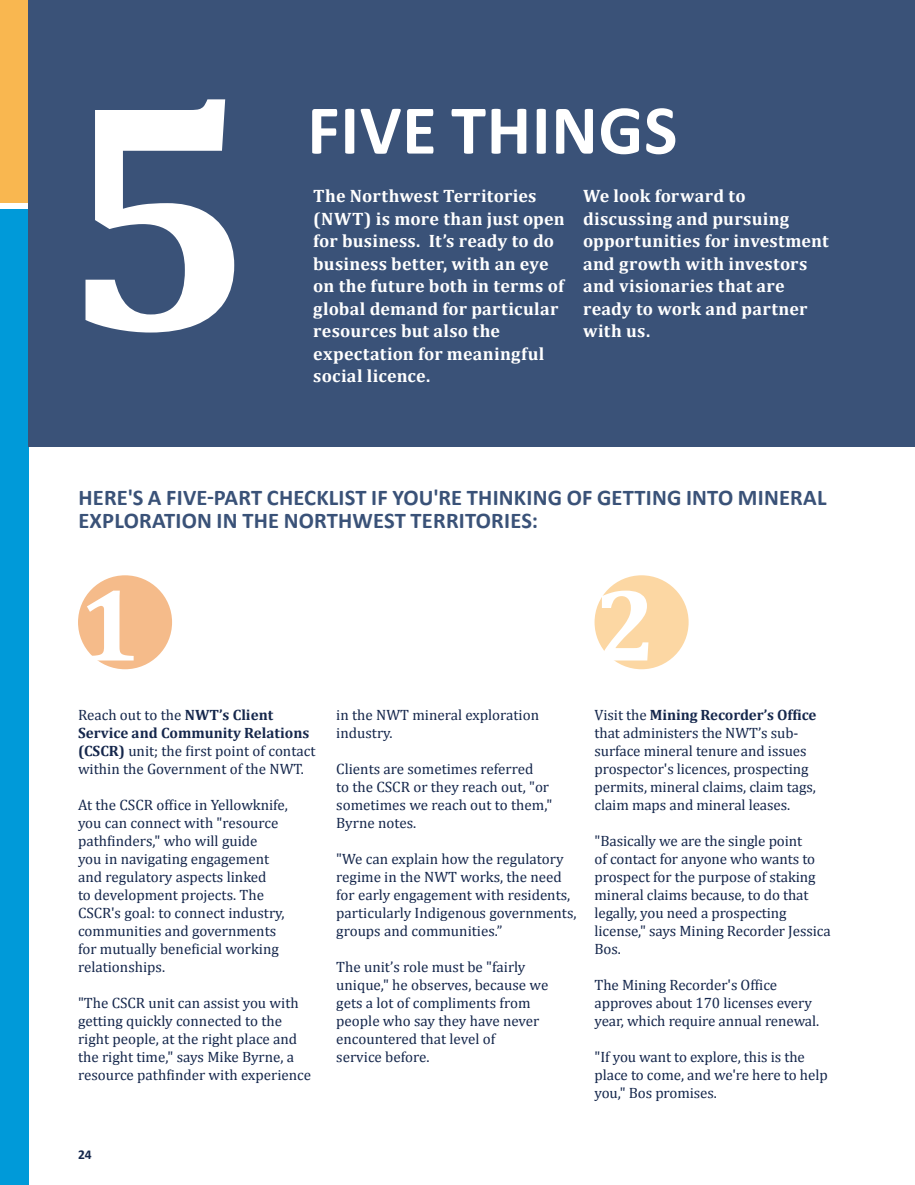
<style>
.page{position:relative;width:915px;height:1185px;background:#fff}
.page>*{position:absolute;margin:0;border:0;box-sizing:border-box;transform-origin:0 0}
.t1{font:700 330px "Cambria";color:#fff}
.t2{font:700 70.5px "Calibri";letter-spacing:.01em;color:#fff}
.t3{font:700 22.5px/22.5px "Calibri";letter-spacing:.01em;color:#3a5278}
.t4{font:700 18px/22.5px "Cambria";letter-spacing:.015em;color:#fff}
.t5{font:15px/18px "Cambria";color:#15274c}
.t6{font:700 13.5px "Calibri";color:#15274c}
.s1{font-weight:700}
</style>
<div class="page">
<div style="left:0;top:209px;width:28px;height:976px;background:#009ad9"></div>
<div style="left:0;top:0;width:28px;height:202px;background:#f9b750"></div>
<div style="left:29px;top:0;width:885px;height:447px;background:#3a5278"></div>
<div style="left:78px;top:575px;width:94px;height:94px;background:#f5bb8a;border-radius:50%"></div>
<svg style="left:87px;top:591px;width:47px;height:69px"></svg>
<div style="left:594px;top:575px;width:94px;height:94px;background:#fcd7a3;border-radius:50%"></div>
<svg style="left:600px;top:591px;width:48px;height:69px"></svg>
<h1 class="t1" style="left:60px;top:16px;width:197px">5</h1>
<h2 class="t2" style="left:307px;top:80px;width:371px">FIVE THINGS</h2>
<p class="t4" style="left:313px;top:184px;width:253px">The Northwest Territories (NWT) is more than just open for business. It’s ready to do business better, with an eye on the future both in terms of global demand for particular resources but also the expectation for meaningful social licence.</p>
<p class="t4" style="left:582px;top:184px;width:247px">We look forward to discussing and pursuing opportunities for investment and growth with investors and visionaries that are ready to work and partner</p>
<p class="t4" style="left:582px;top:319px;width:69px">with us.</p>
<h3 class="t3" style="left:78px;top:486px;width:749px">HERE'S A FIVE-PART CHECKLIST IF YOU'RE THINKING OF GETTING INTO MINERAL<br>EXPLORATION IN THE NORTHWEST TERRITORIES:</h3>
<p class="t5" style="left:78px;top:706px;width:239px">Reach out to the <span class="s1">NWT’s Client Service and Community Relations (CSCR)</span> unit; the first point of contact within the Government of the NWT.</p>
<p class="t5" style="left:78px;top:796px;width:211px">At the CSCR office in Yellowknife, you can connect with "resource pathfinders," who will guide<br>you in navigating engagement and regulatory aspects linked<br>to development projects. The<br>CSCR's goal: to connect industry, communities and governments for mutually beneficial working relationships.</p>
<p class="t5" style="left:78px;top:994px;width:234px">"The CSCR unit can assist you with getting quickly connected to the right people, at the right place and the right time," says Mike Byrne, a resource pathfinder with experience</p>
<p class="t6" style="left:78px;top:1145px;width:15px">24</p>
<p class="t5" style="left:336px;top:706px;width:204px">in the NWT mineral exploration industry.</p>
<p class="t5" style="left:336px;top:760px;width:217px">Clients are sometimes referred<br>to the CSCR or they reach out, "or sometimes we reach out to them,"<br>Byrne notes.</p>
<p class="t5" style="left:336px;top:850px;width:242px">"We can explain how the regulatory regime in the NWT works, the need for early engagement with residents, particularly Indigenous governments, groups and communities.”</p>
<p class="t5" style="left:336px;top:958px;width:213px">The unit’s role must be "fairly unique," he observes, because we gets a lot of compliments from people who say they have never encountered that level of<br>service before.</p>
<p class="t5" style="left:594px;top:706px;width:223px">Visit the <span class="s1">Mining Recorder’s Office </span>that administers the NWT’s sub&shy;surface mineral tenure and issues prospector's licences, prospecting permits, mineral claims, claim tags, claim maps and mineral leases.</p>
<p class="t5" style="left:594px;top:832px;width:237px">"Basically we are the single point<br>of contact for anyone who wants to prospect for the purpose of staking mineral claims because, to do that legally, you need a prospecting license," says Mining Recorder Jessica<br>Bos.</p>
<p class="t5" style="left:594px;top:976px;width:226px">The Mining Recorder's Office approves about 170 licenses every year, which require annual renewal.</p>
<p class="t5" style="left:594px;top:1048px;width:234px">"If you want to explore, this is the place to come, and we're here to help you," Bos promises.</p>
</div>
